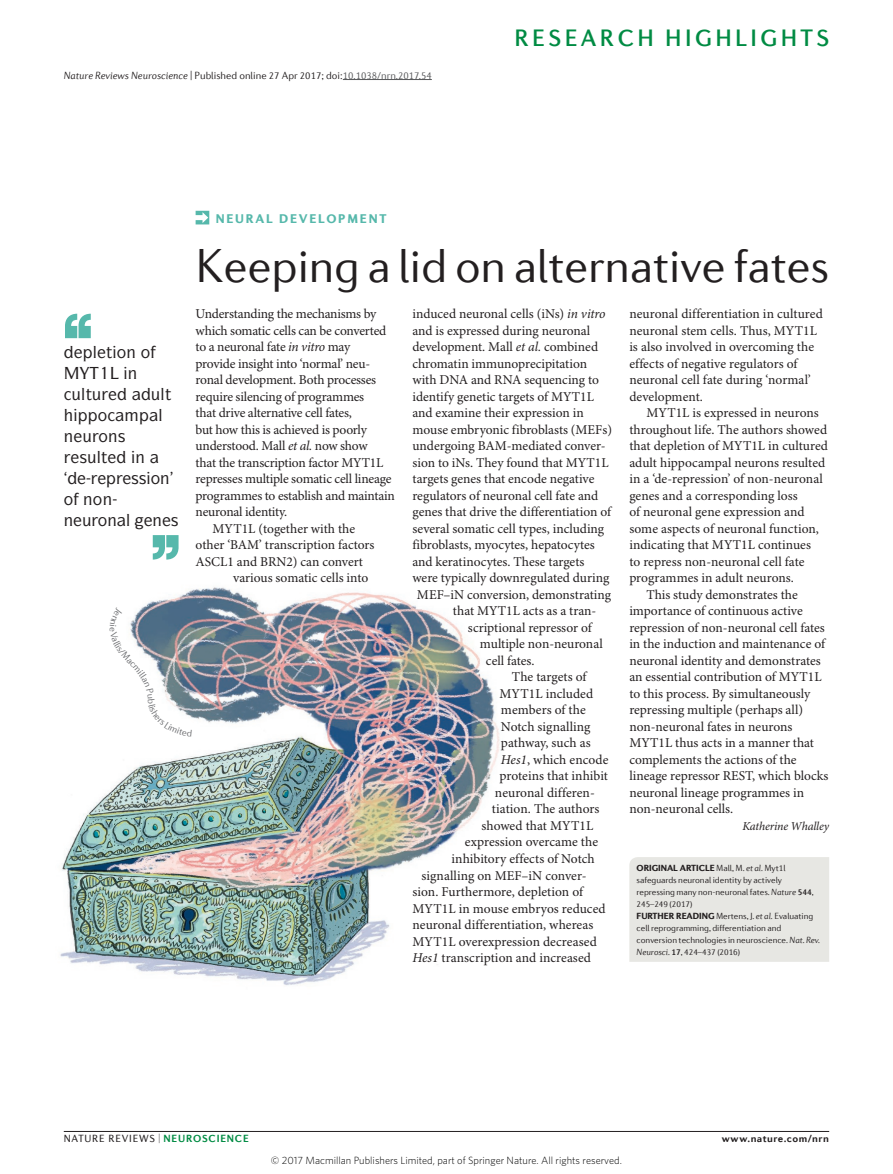
<style>
.page{position:relative;width:893px;height:1174px;background:#fff}
.page>*{position:absolute;margin:0;border:0;box-sizing:border-box;transform-origin:0 0}
.Title_large{font:300 48px "Diverda Sans Com";letter-spacing:-.01em;color:#231f20}
.t1{font:500 24px "Diverda Sans Com";letter-spacing:.14em;color:#008b43}
.Pull_quote{font:500 16.5px/21px "ITC Symbol Std";color:#231f20}
.Body_text{font:13.5px/16.5px "Minion Pro";color:#231f20}
.Body_first{font:13.5px/16.5px "Minion Pro";letter-spacing:-.02em;color:#231f20}
.Strapline{font:900 12.75px "Diverda Sans Com";letter-spacing:.14em;color:#56b8ab}
.Author{font:italic 12px "Minion Pro";letter-spacing:-.01em;color:#231f20}
.AOP_line{font:300 10.5px "Diverda Sans Com";color:#231f20}
.t2{font:300 10.5px "Whitney";color:#000}
.t3{font:10.5px "Diverda Sans Com";letter-spacing:.075em;color:#231f20}
.t4{font:700 10.5px "Diverda Sans Com";letter-spacing:.045em;color:#231f20}
.Info_box_text{font:300 9px/12px "Diverda Sans Com";letter-spacing:-.005em;color:#231f20}
.s1{font-style:italic}
.s2{color:#57585a}
.s3{font-weight:900}
.s4{font-weight:500}
.s5{font-weight:700;color:#008b43}
</style>
<div class="page">
<hr style="left:64px;top:1131px;width:765px;height:1px;background:#231f20">
<svg style="left:153px;top:535px;width:26px;height:24px"></svg>
<svg style="left:65px;top:314px;width:26px;height:24px"></svg>
<img style="left:60px;top:587px;width:440px;height:398px">
<svg style="left:196px;top:211px;width:13px;height:13px"></svg>
<div style="left:629px;top:857px;width:200px;height:104px;background:#e7e7e3"></div>
<hr style="left:343px;top:79px;width:89px;height:1px;background:#57585a">
<svg style="left:110px;top:607px;width:82px;height:130px"></svg>
<p class="AOP_line" style="left:64px;top:69px;width:370px"><span class="s1">Nature Reviews Neuroscience</span> | Published online 27 Apr 2017; doi:<span class="s2">10.1038/nrn.2017.54</span></p>
<h2 class="t1" style="left:514px;top:24px;width:316px">RESEARCH HIGHLIGHTS</h2>
<p class="Pull_quote" style="left:128px;top:341px;width:24px;text-indent:-35px">● ▼□■ □ ■</p>
<p class="Pull_quote" style="left:72px;top:383px;width:31px">◆●▼◆</p>
<p class="Pull_quote" style="left:151px;top:383px;width:22px">◆●▼</p>
<p class="Pull_quote" style="left:158px;top:404px;width:6px">●</p>
<p class="Pull_quote" style="left:64px;top:425px;width:63px">■ ◆ □■▲</p>
<p class="Pull_quote" style="left:79px;top:446px;width:29px">▲◆●▼</p>
<p class="Pull_quote" style="left:135px;top:446px;width:11px">■</p>
<p class="Pull_quote" style="left:131px;top:467px;width:40px">▲▲ □■</p>
<p class="Pull_quote" style="left:64px;top:488px;width:50px">□ ■□■</p>
<p class="Pull_quote" style="left:64px;top:509px;width:68px">■◆□■●</p>
<p class="Strapline" style="left:216px;top:211px;width:172px">NEURAL DEVELOPMENT</p>
<p class="Title_large" style="left:196px;top:239px;width:635px">Keeping a lid on alternative fates</p>
<p class="Body_first" style="left:196px;top:306px;width:201px">Understanding the mechanisms by which somatic cells can be converted to a neuronal fate <span class="s1">in vitro</span> may<br>provide insight into ‘normal’ neu&shy;ronal development. Both processes require silencing of programmes<br>that drive alternative cell fates,<br>but how this is achieved is poorly understood. Mall <span class="s1">et al.</span> now show<br>that the transcription factor MYT1L represses multiple somatic cell lineage programmes to establish and maintain neuronal identity.</p>
<p class="Body_text" style="left:213px;top:521px;width:144px">MYT1L (together with the</p>
<p class="Body_text" style="left:196px;top:537px;width:180px">other ‘BAM’ transcription factors</p>
<p class="Body_text" style="left:196px;top:554px;width:169px">ASCL1 and BRN2) can convert</p>
<p class="Body_text" style="left:233px;top:570px;width:137px">various somatic cells into</p>
<p class="Body_text" style="left:412px;top:306px;width:195px">induced neuronal cells (iNs) <span class="s1">in vitro</span></p>
<p class="Body_text" style="left:412px;top:323px;width:179px">and is expressed during neuronal</p>
<p class="Body_text" style="left:412px;top:339px;width:187px">development. Mall <span class="s1">et al.</span> combined</p>
<p class="Body_text" style="left:412px;top:356px;width:176px">chromatin immunoprecipitation</p>
<p class="Body_text" style="left:412px;top:372px;width:188px">with DNA and RNA sequencing to</p>
<p class="Body_text" style="left:412px;top:389px;width:183px">identify genetic targets of MYT1L</p>
<p class="Body_text" style="left:412px;top:405px;width:173px">and examine their expression in</p>
<p class="Body_text" style="left:412px;top:422px;width:201px">mouse embryonic fibroblasts (MEFs)</p>
<p class="Body_text" style="left:412px;top:438px;width:195px">undergoing BAM-mediated conver-</p>
<p class="Body_text" style="left:412px;top:455px;width:198px">sion to iNs. They found that MYT1L</p>
<p class="Body_text" style="left:412px;top:471px;width:183px">targets genes that encode negative</p>
<p class="Body_text" style="left:412px;top:488px;width:187px">regulators of neuronal cell fate and</p>
<p class="Body_text" style="left:412px;top:504px;width:200px">genes that drive the differentiation of</p>
<p class="Body_text" style="left:412px;top:521px;width:193px">several somatic cell types, including</p>
<p class="Body_text" style="left:412px;top:537px;width:184px">fibroblasts, myocytes, hepatocytes</p>
<p class="Body_text" style="left:412px;top:554px;width:173px">and keratinocytes. These targets</p>
<p class="Body_text" style="left:412px;top:570px;width:198px">were typically downregulated during</p>
<p class="Body_text" style="left:417px;top:587px;width:196px">MEF–iN conversion, demonstrating</p>
<p class="Body_text" style="left:453px;top:603px;width:145px">that MYT1L acts as a tran-</p>
<p class="Body_text" style="left:468px;top:620px;width:125px">scriptional repressor of</p>
<p class="Body_text" style="left:480px;top:636px;width:124px">multiple non-neuronal</p>
<p class="Body_text" style="left:486px;top:653px;width:50px">cell fates.</p>
<p class="Body_text" style="left:512px;top:669px;width:76px">The targets of</p>
<p class="Body_text" style="left:499px;top:686px;width:95px">MYT1L included</p>
<p class="Body_text" style="left:501px;top:702px;width:86px">members of the</p>
<p class="Body_text" style="left:501px;top:719px;width:91px">Notch signalling</p>
<p class="Body_text" style="left:501px;top:735px;width:91px">pathway, such as</p>
<p class="Body_text" style="left:501px;top:752px;width:109px"><span class="s1">Hes1</span>, which encode</p>
<p class="Body_text" style="left:499px;top:768px;width:110px">proteins that inhibit</p>
<p class="Body_text" style="left:495px;top:785px;width:101px">neuronal differen-</p>
<p class="Body_text" style="left:492px;top:801px;width:109px">tiation. The authors</p>
<p class="Body_text" style="left:481px;top:818px;width:113px">showed that MYT1L</p>
<p class="Body_text" style="left:465px;top:834px;width:135px">expression overcame the</p>
<p class="Body_text" style="left:451px;top:851px;width:145px">inhibitory effects of Notch</p>
<p class="Body_text" style="left:421px;top:867px;width:167px">signalling on MEF–iN conver-</p>
<p class="Body_text" style="left:412px;top:884px;width:172px">sion. Furthermore, depletion of</p>
<p class="Body_text" style="left:412px;top:900px;width:195px">MYT1L in mouse embryos reduced</p>
<p class="Body_text" style="left:412px;top:917px;width:182px">neuronal differentiation, whereas</p>
<p class="Body_text" style="left:412px;top:933px;width:186px">MYT1L overexpression decreased</p>
<p class="Body_text" style="left:412px;top:950px;width:180px"><span class="s1">Hes1</span> transcription and increased</p>
<p class="Body_text" style="left:629px;top:306px;width:195px">neuronal differentiation in cultured neuronal stem cells. Thus, MYT1L is also involved in overcoming the effects of negative regulators of neuronal cell fate during ‘normal’ development.</p>
<p class="Body_text" style="left:629px;top:405px;width:200px;text-indent:17px">MYT1L is expressed in neurons throughout life. The authors showed that depletion of MYT1L in cultured adult hippocampal neurons resulted in a ‘de-repression’ of non-neuronal genes and a corresponding loss<br>of neuronal gene expression and some aspects of neuronal function, indicating that MYT1L continues<br>to repress non-neuronal cell fate programmes in adult neurons.</p>
<p class="Body_text" style="left:629px;top:587px;width:201px;text-indent:17px">This study demonstrates the importance of continuous active repression of non-neuronal cell fates in the induction and maintenance of neuronal identity and demonstrates an essential contribution of MYT1L to this process. By simultaneously repressing multiple (perhaps all) non-neuronal fates in neurons<br>MYT1L thus acts in a manner that complements the actions of the lineage repressor REST, which blocks neuronal lineage programmes in non-neuronal cells.</p>
<p class="Author" style="left:742px;top:819px;width:88px">Katherine Whalley</p>
<p class="Info_box_text" style="left:637px;top:861px;width:179px"><span class="s3">ORIGINAL ARTICLE</span> Mall, M. <span class="s1">et al.</span> Myt1l safeguards neuronal identity by actively repressing many non-neuronal fates. <span class="s1">Nature</span> <span class="s4">544</span>, 245–249 (2017)</p>
<p class="Info_box_text" style="left:637px;top:909px;width:185px"><span class="s3">FURTHER READING</span> Mertens, J. <span class="s1">et al.</span> Evaluating cell reprogramming, differentiation and conversion technologies in neuroscience. <span class="s1">Nat. Rev.<br>Neurosci.</span> <span class="s4">17</span>, 424–437 (2016)</p>
<p class="t3" style="left:64px;top:1132px;width:186px">NATURE REVIEWS | <span class="s5">NEUROSCIENCE</span></p>
<p class="t4" style="left:722px;top:1132px;width:109px">www.nature.com/nrn</p>
<p class="t2" style="left:271px;top:1153px;width:352px">© 2017 Macmillan Publishers Limited, part of Springer Nature. All rights reserved.</p>
</div>
